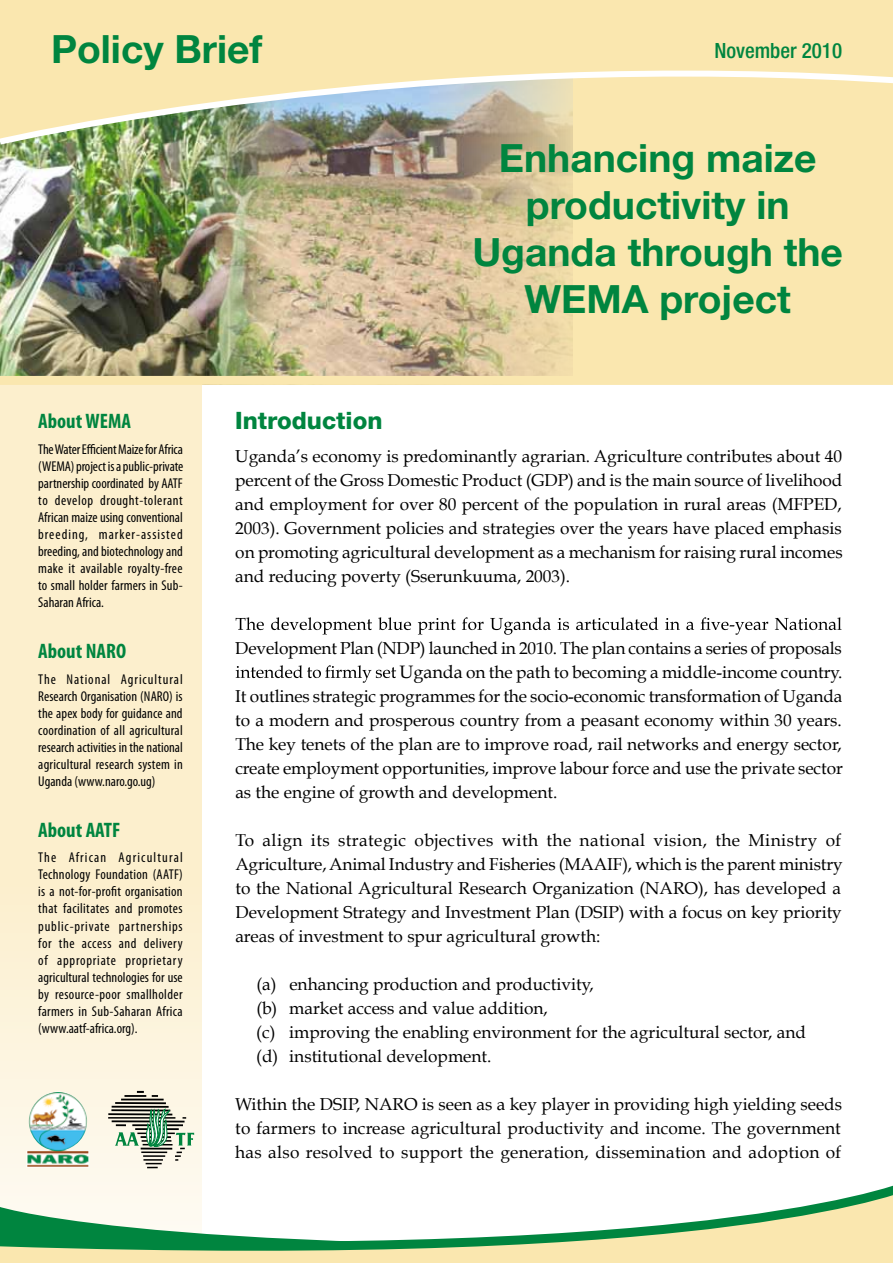
<style>
.page{position:relative;width:893px;height:1263px;background:#fff}
.page>*{position:absolute;margin:0;border:0;box-sizing:border-box;transform-origin:0 0}
.t1{font:700 39px/46.8px "Helvetica Neue LT Std";color:#00853f;text-align:center}
.t2{font:800 24px "Helvetica Neue LT Std";color:#00853f}
.t3{font:700 condensed 21px "Myriad Pro";color:#00853f}
.t4{font:500 condensed 21px "Helvetica Neue LT Std";color:#00853f}
.t5{font:17.25px/24px "Book Antiqua";color:#000;text-align:justify}
.t6{font:condensed 14.25px/17.1px "Myriad Pro";letter-spacing:.015em;color:#000;text-align:justify}
.s1{font-size:18px}
</style>
<div class="page">
<div style="left:0;top:59px;width:893px;height:322px;background:#fae7af"></div>
<img style="left:0;top:148px;width:207px;height:228px">
<img style="left:207px;top:148px;width:366px;height:228px">
<svg style="left:0;top:385px;width:201px;height:789px;background:#fcf0d1"></svg>
<div style="left:0;top:0;width:893px;height:46px;background:#fae7af"></div>
<img style="left:0;top:46px;width:893px;height:102px">
<div style="left:0;top:376px;width:893px;height:9px;background:#fae7af"></div>
<svg style="left:236px;top:617px;width:605px;height:18px"></svg>
<svg style="left:236px;top:665px;width:160px;height:18px"></svg>
<svg style="left:0;top:1174px;width:893px;height:89px"></svg>
<svg style="left:26px;top:1091px;width:63px;height:76px"></svg>
<img style="left:27px;top:1092px;width:61px;height:75px">
<svg style="left:137px;top:1091px;width:7px;height:2px"></svg>
<hr style="left:124px;top:1095px;width:22px;height:2px;background:#000">
<svg style="left:152px;top:1095px;width:6px;height:2px"></svg>
<hr style="left:121px;top:1098px;width:43px;height:2px;background:#000">
<hr style="left:115px;top:1102px;width:51px;height:2px;background:#000">
<hr style="left:112px;top:1106px;width:57px;height:2px;background:#000">
<hr style="left:111px;top:1109px;width:59px;height:2px;background:#000">
<hr style="left:108px;top:1113px;width:64px;height:2px;background:#000">
<hr style="left:112px;top:1120px;width:73px;height:2px;background:#000">
<hr style="left:108px;top:1117px;width:67px;height:2px;background:#000">
<hr style="left:132px;top:1124px;width:51px;height:2px;background:#000">
<svg style="left:116px;top:1124px;width:10px;height:2px"></svg>
<hr style="left:135px;top:1128px;width:44px;height:2px;background:#000">
<hr style="left:137px;top:1132px;width:38px;height:2px;background:#000">
<hr style="left:141px;top:1136px;width:30px;height:2px;background:#000">
<hr style="left:142px;top:1140px;width:29px;height:2px;background:#000">
<hr style="left:143px;top:1144px;width:30px;height:1px;background:#000">
<hr style="left:141px;top:1148px;width:31px;height:1px;background:#000">
<hr style="left:141px;top:1151px;width:26px;height:2px;background:#000">
<hr style="left:143px;top:1155px;width:22px;height:2px;background:#000">
<hr style="left:143px;top:1159px;width:20px;height:2px;background:#000">
<svg style="left:115px;top:1132px;width:24px;height:14px"></svg>
<svg style="left:146px;top:1108px;width:48px;height:60px;background:#a9bda8"></svg>
<h1 class="t1" style="left:51px;top:25px;width:213px">Policy Brief</h1>
<p class="t4" style="left:714px;top:38px;width:129px">November 2010</p>
<p class="t3" style="left:38px;top:409px;width:94px">AboutWEMA</p>
<p class="t6" style="left:38px;top:441px;width:147px">TheWaterEfficientMaizeforAfrica (WEMA)projectisapublic-private partnership coordinated by AATF to develop drought-tolerant African maize using conventional breeding, marker-assisted breeding, and biotechnology and make it available royalty-free to small holder farmers in Sub-Saharan Africa.</p>
<p class="t3" style="left:38px;top:639px;width:89px">About NARO</p>
<p class="t6" style="left:38px;top:670px;width:146px">The National Agricultural Research Organisation (NARO) is the apex body for guidance and coordination of all agricultural research activities in the national agricultural research system in Uganda (www.naro.go.ug)</p>
<p class="t3" style="left:38px;top:818px;width:84px">About AATF</p>
<p class="t6" style="left:38px;top:849px;width:146px">The African Agricultural Technology Foundation (AATF) is a not-for-profit organisation that facilitates and promotes public-private partnerships for the access and delivery of appropriate proprietary agricultural technologies for use by resource-poor smallholder farmers in Sub-Saharan Africa (www.aatf-africa.org).</p>
<h1 class="t1" style="left:472px;top:134px;width:372px">Enhancing maize productivity in<br>Uganda through the<br>WEMA project</h1>
<h2 class="t2" style="left:235px;top:406px;width:149px">Introduction</h2>
<p class="t5" style="left:235px;top:444px;width:609px">Uganda’s economy is predominantly agrarian. Agriculture contributes about 40 percent of the Gross Domestic Product (GDP) and is the main source of livelihood and employment for over 80 percent of the population in rural areas (MFPED, 2003). Government policies and strategies over the years have placed emphasis on promoting agricultural development as a mechanism for raising rural incomes and reducing poverty (Sserunkuuma, 2003).</p>
<p class="t5" style="left:235px;top:636px;width:608px">Development Plan (NDP) launched in 2010. The plan contains a series of proposals</p>
<p class="t5" style="left:399px;top:660px;width:444px"><span class="s1">Uganda</span> on the path to becoming a middle-income country.</p>
<p class="t5" style="left:235px;top:684px;width:609px">It outlines strategic programmes for the socio-economic transformation of Uganda</p>
<p class="t5" style="left:235px;top:708px;width:608px">to a modern and prosperous country from a peasant economy within 30 years.</p>
<p class="t5" style="left:235px;top:732px;width:608px">The key tenets of the plan are to improve road, rail networks and energy sector,</p>
<p class="t5" style="left:235px;top:756px;width:609px">create employment opportunities, improve labour force and use the private sector</p>
<p class="t5" style="left:235px;top:780px;width:323px">as the engine of growth and development.</p>
<p class="t5" style="left:235px;top:828px;width:609px">To align its strategic objectives with the national vision, the Ministry of Agriculture, Animal Industry and Fisheries (MAAIF), which is the parent ministry to the National Agricultural Research Organization (NARO), has developed a Development Strategy and Investment Plan (DSIP) with a focus on key priority areas of investment to spur agricultural growth:</p>
<p class="t5" style="left:256px;top:972px;width:551px;text-align:left">(a) enhancing production and productivity,<br>(b) market access and value addition,<br>(c) improving the enabling environment for the agricultural sector, and (d) institutional development.</p>
<p class="t5" style="left:235px;top:1092px;width:608px">Within the DSIP, NARO is seen as a key player in providing high yielding seeds to farmers to increase agricultural productivity and income. The government has also resolved to support the generation, dissemination and adoption of</p>
</div>
